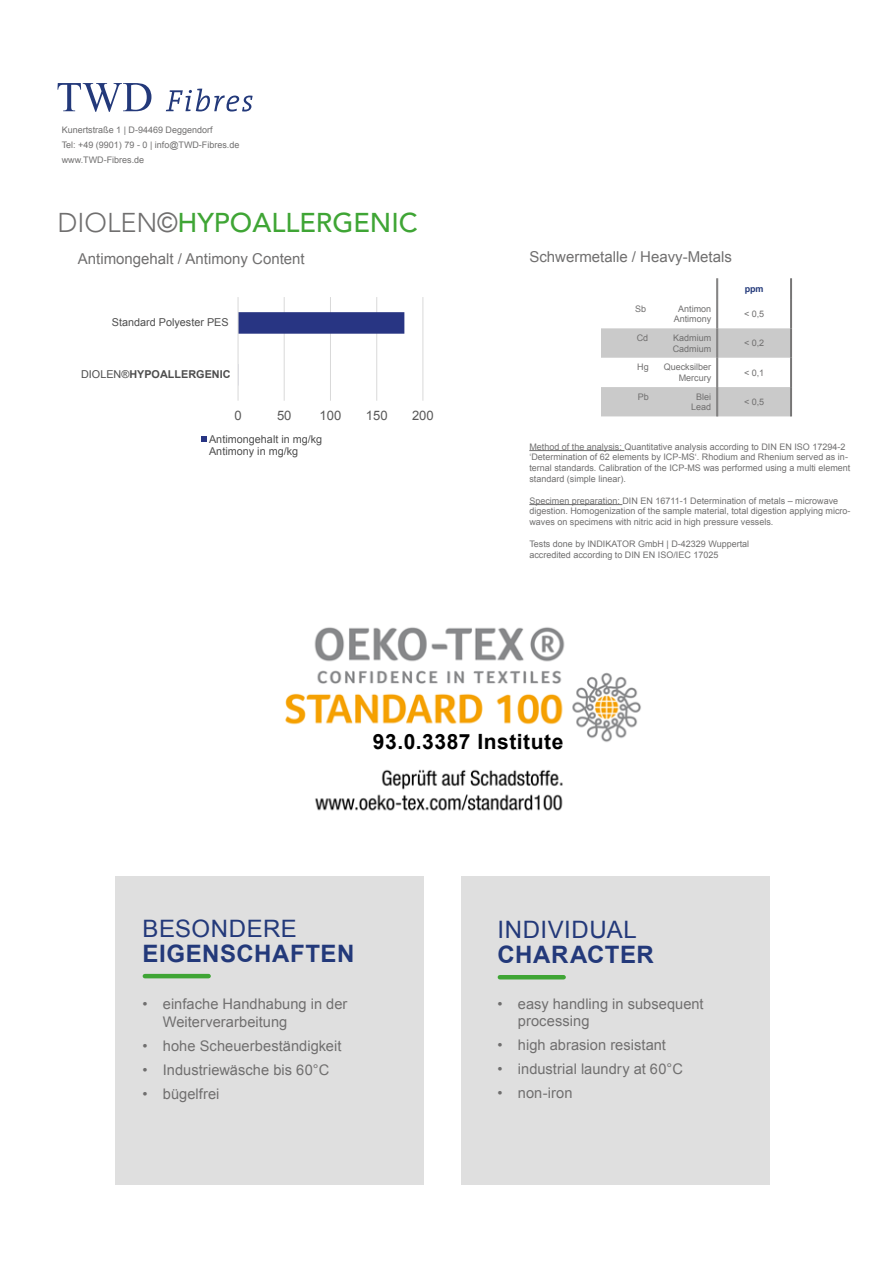
<style>
.page{position:relative;width:893px;height:1263px;background:#fff}
.page>*{position:absolute;margin:0;border:0;box-sizing:border-box;transform-origin:0 0}
.t1{font:500 27px "Avenir LT Std";color:#3fa535}
.t2{font:700 24px "Arial";letter-spacing:.025em;color:#23397a}
.t3{font:24px "Arial";letter-spacing:.025em;color:#23397a}
.t4{font:700 21px "Arial";letter-spacing:.025em;color:#000}
.t5{font:15px "Arial";color:#706f6f}
.t6{font:14.7px/17.5px "Arial";letter-spacing:.005em;color:#706f6f}
.t7{font:13.05px "Arial";letter-spacing:.005em;color:#4d4d4d}
.t8{font:13.05px "Arial";letter-spacing:-.005em;color:#595959}
.t9{font:10.8px/12.5px "Arial";color:#4d4d4d}
.t10{font:700 10.8px "Arial";color:#4d4d4d}
.t11{font:9px/10.8px "Arial";color:#706f6f}
.t12{font:700 9px "Arial";color:#23397a}
.s1{font-weight:300;color:#706f6f}
.s2{font-family:"Arial";font-weight:400;color:#706f6f}
.s3{font-weight:400}
</style>
<div class="page">
<div style="left:115px;top:876px;width:308px;height:309px;background:#dfdfdf"></div>
<hr style="left:145px;top:974px;width:64px;height:4px;background:#3fa535">
<div style="left:461px;top:876px;width:308px;height:309px;background:#dfdfdf"></div>
<hr style="left:500px;top:975px;width:64px;height:4px;background:#3fa535">
<svg style="left:166px;top:89px;width:87px;height:23px"></svg>
<svg style="left:57px;top:83px;width:94px;height:29px"></svg>
<hr style="left:284px;top:297px;width:1px;height:104px;background:#d9d9d9">
<hr style="left:330px;top:297px;width:1px;height:104px;background:#d9d9d9">
<hr style="left:376px;top:297px;width:1px;height:104px;background:#d9d9d9">
<hr style="left:422px;top:297px;width:1px;height:104px;background:#d9d9d9">
<svg style="left:239px;top:312px;width:165px;height:74px"></svg>
<hr style="left:238px;top:297px;width:1px;height:104px;background:#d9d9d9">
<svg style="left:201px;top:437px;width:6px;height:5px"></svg>
<svg style="left:601px;top:278px;width:191px;height:138px"></svg>
<hr style="left:529px;top:450px;width:95px;height:1px;background:#706f6f">
<hr style="left:529px;top:504px;width:93px;height:1px;background:#706f6f">
<img style="left:285px;top:627px;width:356px;height:184px">
<div style="left:369px;top:729px;width:198px;height:25px;background:#fff"></div>
<p class="t11" style="left:62px;top:122px;width:179px;line-height:15px">Kunertstraße 1 | D-94469 Deggendorf<br>Tel: +49 (9901) 79 - 0 | info@TWD-Fibres.de www.TWD-Fibres.de</p>
<h1 class="t1" style="left:57px;top:207px;width:362px"><span class="s1">DIOLEN</span><span class="s2">©</span>HYPOALLERGENIC</h1>
<h3 class="t5" style="left:78px;top:249px;width:228px">Antimongehalt / Antimony Content</h3>
<h3 class="t7" style="left:84px;top:254px;width:137px">Antimongehalt in mg/kg</h3>
<p class="t9" style="left:112px;top:316px;width:118px">Standard Polyester PES</p>
<p class="t10" style="left:81px;top:367px;width:151px"><span class="s3">DIOLEN®</span>HYPOALLERGENIC</p>
<h3 class="t8" style="left:234px;top:407px;width:9px">0</h3>
<h3 class="t8" style="left:277px;top:407px;width:16px">50</h3>
<h3 class="t8" style="left:320px;top:407px;width:23px">100</h3>
<h3 class="t8" style="left:366px;top:407px;width:23px">150</h3>
<h3 class="t8" style="left:412px;top:407px;width:23px">200</h3>
<p class="t9" style="left:209px;top:433px;width:115px">Antimongehalt in mg/kg<br>Antimony in mg/kg</p>
<h3 class="t5" style="left:529px;top:247px;width:204px">Schwermetalle / Heavy-Metals</h3>
<p class="t12" style="left:745px;top:283px;width:20px">ppm</p>
<p class="t11" style="left:635px;top:303px;width:13px">Sb</p>
<p class="t11" style="left:674px;top:303px;width:39px;text-align:center">Antimon<br>Antimony</p>
<p class="t11" style="left:744px;top:308px;width:22px">&lt; 0,5</p>
<p class="t11" style="left:637px;top:332px;width:13px">Cd</p>
<p class="t11" style="left:673px;top:332px;width:40px">Kadmium<br>Cadmium</p>
<p class="t11" style="left:744px;top:338px;width:22px">&lt; 0,2</p>
<p class="t11" style="left:637px;top:362px;width:13px">Hg</p>
<p class="t11" style="left:664px;top:362px;width:49px;text-align:right">Quecksilber<br>Mercury</p>
<p class="t11" style="left:744px;top:367px;width:22px">&lt; 0,1</p>
<p class="t11" style="left:638px;top:391px;width:13px">Pb</p>
<p class="t11" style="left:691px;top:391px;width:22px;text-align:center">Blei<br>Lead</p>
<p class="t11" style="left:744px;top:397px;width:22px">&lt; 0,5</p>
<p class="t11" style="left:529px;top:441px;width:323px">Method of the analysis: Quantitative analysis according to DIN EN ISO 17294-2 ‘Determination of 62 elements by ICP-MS‘. Rhodium and Rhenium served as in&shy;ternal standards. Calibration of the ICP-MS was performed using a multi element standard (simple linear).</p>
<p class="t11" style="left:529px;top:495px;width:323px">Specimen preparation: DIN EN 16711-1 Determination of metals – microwave digestion. Homogenization of the sample material, total digestion applying micro&shy;waves on specimens with nitric acid in high pressure vessels.</p>
<p class="t11" style="left:529px;top:538px;width:221px">Tests done by INDIKATOR GmbH | D-42329 Wuppertal accredited according to DIN EN ISO/IEC 17025</p>
<h3 class="t4" style="left:373px;top:728px;width:192px">93.0.3387 Institute</h3>
<h2 class="t3" style="left:143px;top:913px;width:156px">BESONDERE</h2>
<h2 class="t2" style="left:143px;top:937px;width:213px">EIGENSCHAFTEN</h2>
<h3 class="t6" style="left:163px;top:995px;width:186px;text-indent:-20px">• einfache Handhabung in der<br>Weiterverarbeitung</h3>
<h3 class="t6" style="left:143px;top:1037px;width:200px">• hohe Scheuerbeständigkeit</h3>
<h3 class="t6" style="left:143px;top:1061px;width:188px">• Industriewäsche bis 60°C</h3>
<h3 class="t6" style="left:143px;top:1085px;width:78px">• bügelfrei</h3>
<h2 class="t3" style="left:498px;top:914px;width:141px">INDIVIDUAL</h2>
<h2 class="t2" style="left:498px;top:938px;width:158px">CHARACTER</h2>
<h3 class="t6" style="left:518px;top:995px;width:187px;text-indent:-20px">• easy handling in subsequent processing</h3>
<h3 class="t6" style="left:498px;top:1036px;width:170px">• high abrasion resistant</h3>
<h3 class="t6" style="left:498px;top:1060px;width:187px">• industrial laundry at 60°C</h3>
<h3 class="t6" style="left:498px;top:1084px;width:76px">• non-iron</h3>
</div>
